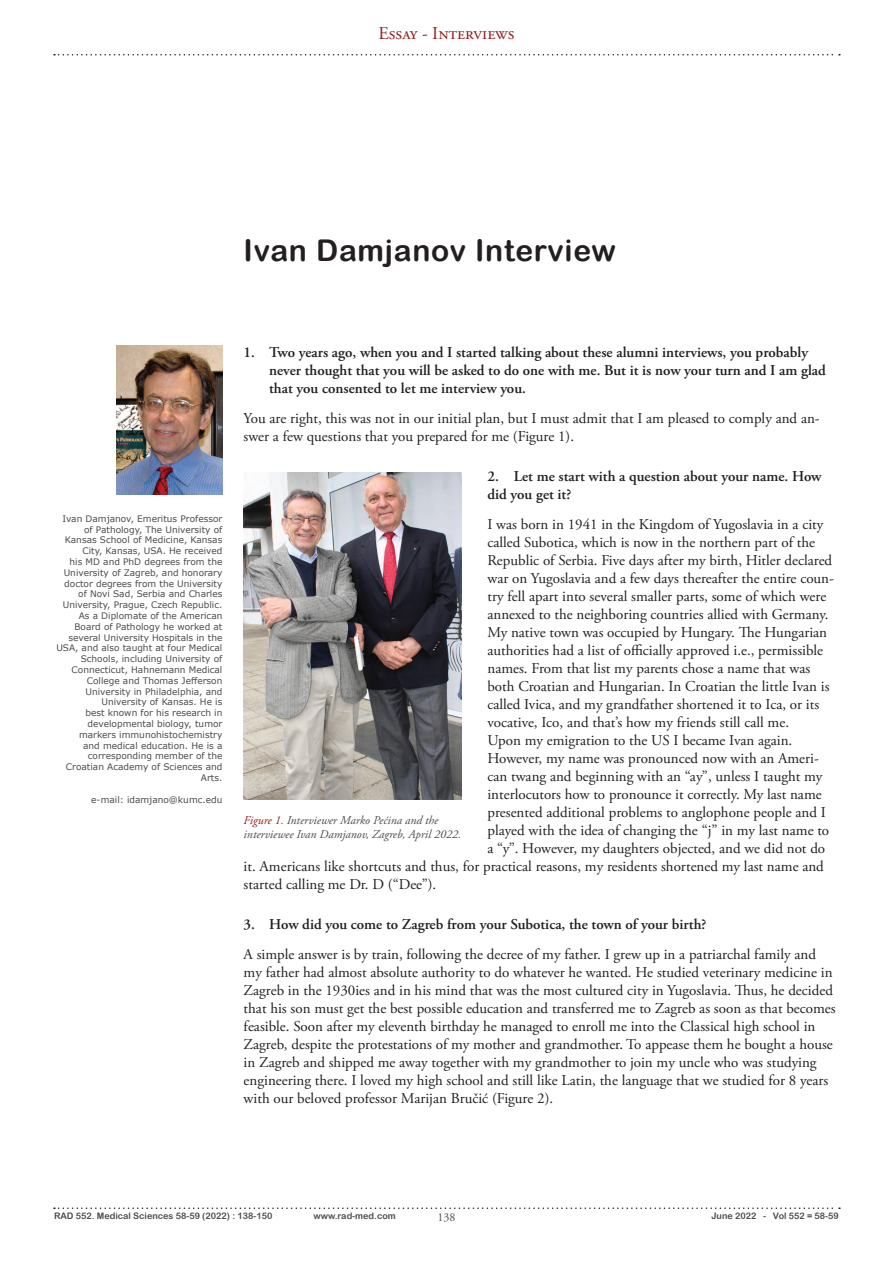
<style>
.page{position:relative;width:893px;height:1263px;background:#fff}
.page>*{position:absolute;margin:0;border:0;box-sizing:border-box;transform-origin:0 0}
.t1{font:30px "Arial Rounded MT Bold";letter-spacing:.025em;color:#231f20}
.t2{font:18px "Adobe Garamond Pro";color:#981d20}
.t3{font:15px/18px "Adobe Garamond Pro";color:#231f20}
.t4{font:600 15px/18px "Adobe Garamond Pro";color:#231f20}
.t5{font:italic 12px/14.4px "Adobe Garamond Pro";color:#4c4c4c}
.t6{font:12px "Adobe Garamond Pro";color:#4c4c4c}
.t7{font:9px/10.8px "Verdana";color:#4c4c4c;text-align:right}
.t8{font:9px "Arial Rounded MT Bold";color:#4c4c4c}
.s1{color:#981d20}
</style>
<div class="page">
<svg style="left:54px;top:54px;width:786px;height:2px"></svg>
<svg style="left:54px;top:1207px;width:786px;height:2px"></svg>
<img style="left:117px;top:346px;width:105px;height:149px">
<img style="left:244px;top:472px;width:218px;height:328px">
<p class="t2" style="left:378px;top:23px;width:138px">Essay - Interviews</p>
<h1 class="t1" style="left:244px;top:233px;width:374px">Ivan Damjanov Interview</h1>
<p class="t7" style="left:56px;top:513px;width:168px">Ivan Damjanov, Emeritus Professor of Pathology, The University of<br>Kansas School of Medicine, Kansas<br>City, Kansas, USA. He received<br>his MD and PhD degrees from the<br>University of Zagreb, and honorary doctor degrees from the University of Novi Sad, Serbia and Charles<br>University, Prague, Czech Republic.<br>As a Diplomate of the American<br>Board of Pathology he worked at several University Hospitals in the<br>USA, and also taught at four Medical<br>Schools, including University of<br>Connecticut, Hahnemann Medical<br>College and Thomas Jefferson<br>University in Philadelphia, and<br>University of Kansas. He is<br>best known for his research in developmental biology, tumor markers immunohistochemistry<br>and medical education. He is a corresponding member of the<br>Croatian Academy of Sciences and<br>Arts.</p>
<p class="t7" style="left:91px;top:794px;width:133px">e-mail: idamjano@kumc.edu</p>
<p class="t4" style="left:269px;top:343px;width:558px;text-indent:-26px">1. Two years ago, when you and I started talking about these alumni interviews, you probably never thought that you will be asked to do one with me. But it is now your turn and I am glad that you consented to let me interview you.</p>
<p class="t3" style="left:244px;top:410px;width:578px">You are right, this was not in our initial plan, but I must admit that I am pleased to comply and an&shy;swer a few questions that you prepared for me (Figure 1).</p>
<p class="t4" style="left:487px;top:467px;width:336px">2. Let me start with a question about your name. How did you get it?</p>
<p class="t3" style="left:487px;top:516px;width:337px">I was born in 1941 in the Kingdom of Yugoslavia in a city</p>
<p class="t3" style="left:487px;top:534px;width:329px">called Subotica, which is now in the northern part of the</p>
<p class="t3" style="left:487px;top:552px;width:346px">Republic of Serbia. Five days after my birth, Hitler declared</p>
<p class="t3" style="left:487px;top:570px;width:348px">war on Yugoslavia and a few days thereafter the entire coun-</p>
<p class="t3" style="left:487px;top:588px;width:340px">try fell apart into several smaller parts, some of which were</p>
<p class="t3" style="left:487px;top:606px;width:343px">annexed to the neighboring countries allied with Germany.</p>
<p class="t3" style="left:487px;top:624px;width:341px">My native town was occupied by Hungary. The Hungarian</p>
<p class="t3" style="left:487px;top:642px;width:337px">authorities had a list of officially approved i.e., permissible</p>
<p class="t3" style="left:487px;top:660px;width:324px">names. From that list my parents chose a name that was</p>
<p class="t3" style="left:487px;top:678px;width:344px">both Croatian and Hungarian. In Croatian the little Ivan is</p>
<p class="t3" style="left:487px;top:696px;width:333px">called Ivica, and my grandfather shortened it to Ica, or its</p>
<p class="t3" style="left:487px;top:714px;width:303px">vocative, Ico, and that’s how my friends still call me.</p>
<p class="t3" style="left:487px;top:732px;width:306px">Upon my emigration to the US I became Ivan again.</p>
<p class="t3" style="left:487px;top:750px;width:333px">However, my name was pronounced now with an Ameri-</p>
<p class="t3" style="left:487px;top:768px;width:337px">can twang and beginning with an “ay”, unless I taught my</p>
<p class="t3" style="left:487px;top:786px;width:336px">interlocutors how to pronounce it correctly. My last name</p>
<p class="t3" style="left:487px;top:804px;width:340px">presented additional problems to anglophone people and I</p>
<p class="t3" style="left:487px;top:822px;width:343px">played with the idea of changing the “j” in my last name to</p>
<p class="t3" style="left:487px;top:840px;width:339px">a “y”. However, my daughters objected, and we did not do</p>
<p class="t3" style="left:244px;top:858px;width:582px">it. Americans like shortcuts and thus, for practical reasons, my residents shortened my last name and</p>
<p class="t3" style="left:244px;top:876px;width:194px">started calling me Dr. D (“Dee”).</p>
<p class="t4" style="left:244px;top:915px;width:464px">3. How did you come to Zagreb from your Subotica, the town of your birth?</p>
<p class="t3" style="left:244px;top:946px;width:594px">A simple answer is by train, following the decree of my father. I grew up in a patriarchal family and my father had almost absolute authority to do whatever he wanted. He studied veterinary medicine in Zagreb in the 1930ies and in his mind that was the most cultured city in Yugoslavia. Thus, he decided that his son must get the best possible education and transferred me to Zagreb as soon as that becomes feasible. Soon after my eleventh birthday he managed to enroll me into the Classical high school in Zagreb, despite the protestations of my mother and grandmother. To appease them he bought a house in Zagreb and shipped me away together with my grandmother to join my uncle who was studying engineering there. I loved my high school and still like Latin, the language that we studied for 8 years with our beloved professor Marijan Bručić (Figure 2).</p>
<p class="t5" style="left:244px;top:813px;width:219px"><span class="s1">Figure 1.</span> Interviewer Marko Pećina and the interviewee Ivan Damjanov, Zagreb, April 2022.</p>
<p class="t8" style="left:54px;top:1210px;width:220px">RAD 552. Medical Sciences 58-59 (2022) : 138-150</p>
<p class="t8" style="left:314px;top:1210px;width:84px">www.rad-med.com</p>
<p class="t6" style="left:437px;top:1210px;width:19px">138</p>
<p class="t8" style="left:711px;top:1210px;width:129px">June 2022 - Vol 552 = 58-59</p>
</div>
